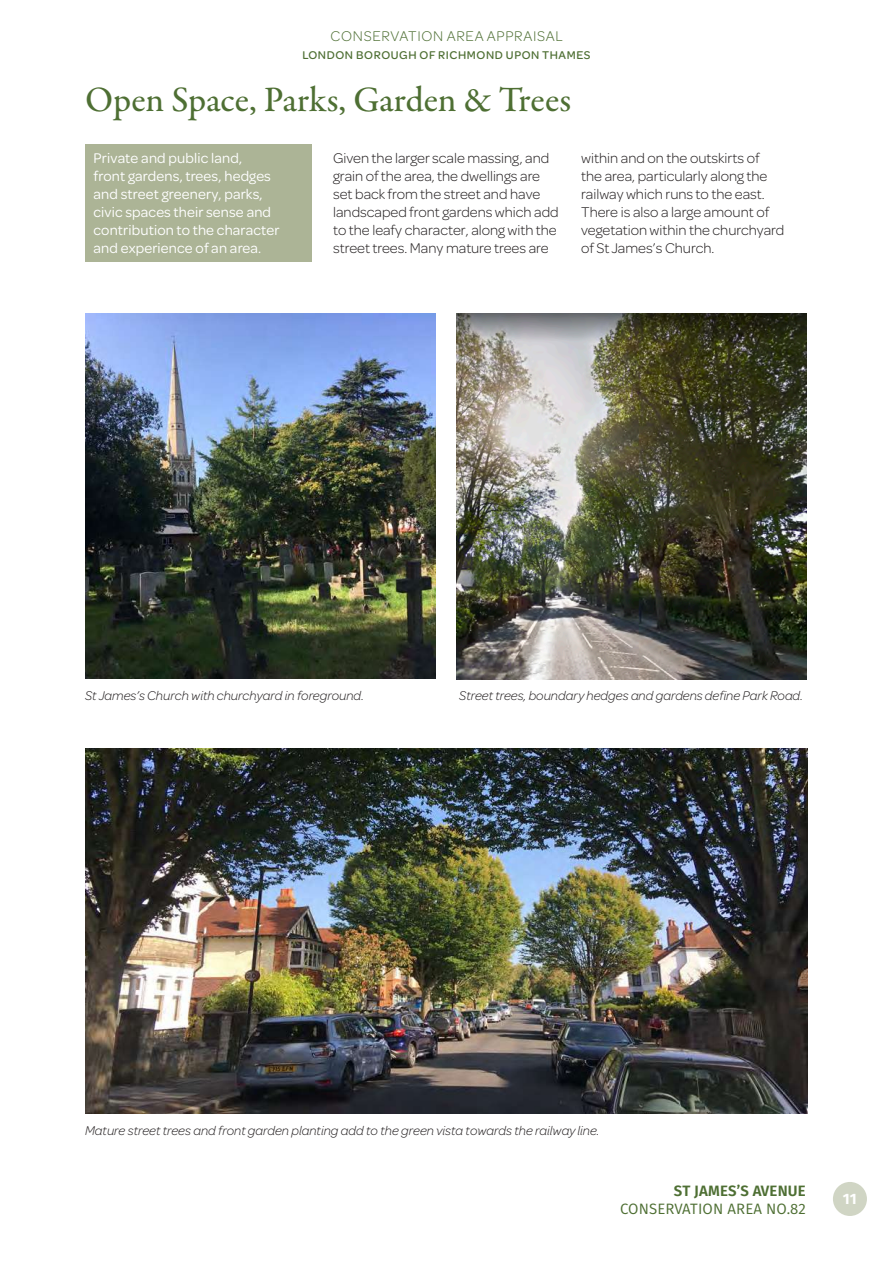
<style>
.page{position:relative;width:893px;height:1263px;background:#fff}
.page>*{position:absolute;margin:0;border:0;box-sizing:border-box;transform-origin:0 0}
.t1{font:500 36px "Garamond Premr Pro";color:#4e6f33}
.t2{font:300 15px/18px "Omnes";color:#231f20}
.t3{font:15px/18px "Omnes";letter-spacing:.01em;color:#fff}
.t4{font:300 15px "Omnes";letter-spacing:.05em;color:#4e6f33}
.t5{font:15px "Fira Sans";letter-spacing:.01em;color:#4e6f33}
.t6{font:600 15px "Fira Sans";letter-spacing:.01em;color:#4e6f33}
.t7{font:700 15px "Fira Sans";color:#fff}
.t8{font:italic 300 13.5px "Omnes";color:#231f20}
.t9{font:500 12px "Omnes";letter-spacing:.05em;color:#4e6f33}
</style>
<div class="page">
<div style="left:833px;top:1182px;width:34px;height:34px;background:#d0d5c4;border-radius:50%"></div>
<div style="left:85px;top:145px;width:227px;height:117px;background:#acb496"></div>
<img style="left:85px;top:314px;width:351px;height:365px">
<img style="left:85px;top:749px;width:723px;height:365px">
<img style="left:456px;top:314px;width:351px;height:365px">
<p class="t4" style="left:330px;top:26px;width:234px">CONSERVATION AREA APPRAISAL</p>
<p class="t9" style="left:302px;top:46px;width:290px">LONDON BOROUGH OF RICHMOND UPON THAMES</p>
<h1 class="t1" style="left:85px;top:78px;width:488px">Open Space, Parks, Garden &amp; Trees</h1>
<p class="t3" style="left:94px;top:148px;width:188px">Private and public land,<br>front gardens, trees, hedges and street greenery, parks, civic spaces their sense and contribution to the character and experience of an area.</p>
<p class="t2" style="left:333px;top:148px;width:227px">Given the larger scale massing, and grain of the area, the dwellings are set back from the street and have landscaped front gardens which add to the leafy character, along with the street trees. Many mature trees are</p>
<p class="t2" style="left:581px;top:148px;width:205px">within and on the outskirts of the area, particularly along the railway which runs to the east.<br>There is also a large amount of vegetation within the churchyard of St James’s Church.</p>
<p class="t8" style="left:85px;top:687px;width:281px">St James’s Church with churchyard in foreground.</p>
<p class="t8" style="left:459px;top:687px;width:345px">Street trees, boundary hedges and gardens define Park Road.</p>
<p class="t8" style="left:85px;top:1122px;width:516px">Mature street trees and front garden planting add to the green vista towards the railway line.</p>
<p class="t6" style="left:674px;top:1180px;width:133px">ST JAMES’S AVENUE</p>
<p class="t5" style="left:620px;top:1198px;width:187px">CONSERVATION AREA NO.82</p>
<p class="t7" style="left:843px;top:1188px;width:15px">11</p>
</div>
